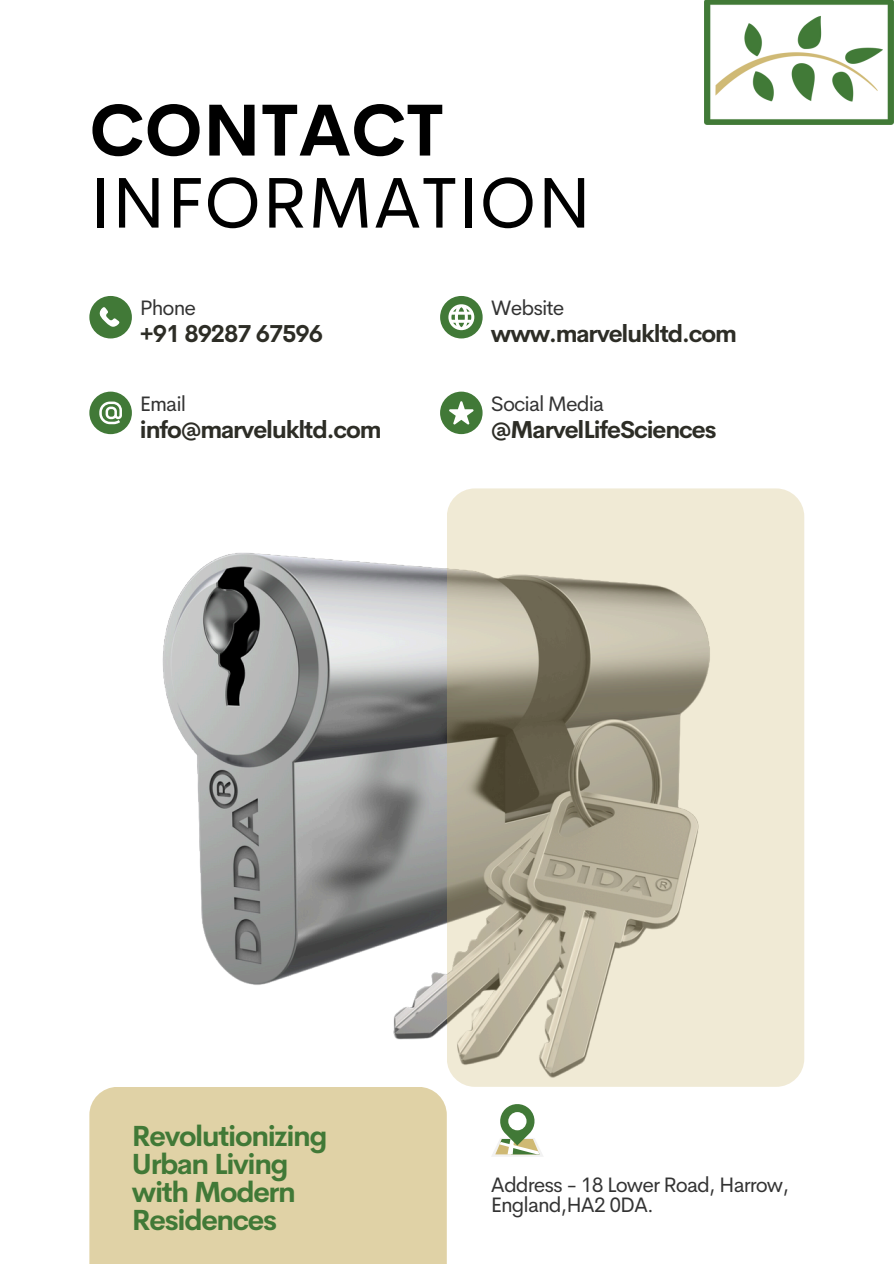
<style>
.page{position:relative;width:894px;height:1264px;background:#fff}
.page>*{position:absolute;margin:0;border:0;box-sizing:border-box;transform-origin:0 0}
.t1{font:72px/72px "Cerebri Sans";color:#000}
.t2{font:700 28.5px/28.2px "Cerebri Sans";letter-spacing:-.045em;color:#417937}
.t3{font:700 24px "Cerebri Sans";letter-spacing:-.045em;color:#2d2d26}
.t4{font:21px/20.2px "Cerebri Sans";letter-spacing:-.045em;color:#333}
.s1{font-weight:700}
</style>
<div class="page">
<img style="left:162px;top:540px;width:643px;height:547px">
<svg style="left:446px;top:488px;width:358px;height:598px;background:#cbc5b0"></svg>
<div style="left:89px;top:1086px;width:357px;height:177px;background:#e0d2a6"></div>
<svg style="left:440px;top:391px;width:42px;height:43px"></svg>
<svg style="left:440px;top:296px;width:42px;height:42px"></svg>
<svg style="left:89px;top:296px;width:43px;height:42px"></svg>
<svg style="left:89px;top:391px;width:43px;height:43px"></svg>
<img style="left:704px;top:0;width:189px;height:125px">
<svg style="left:492px;top:1104px;width:51px;height:52px"></svg>
<div style="left:508px;top:1112px;width:18px;height:18px;background:#fff;border-radius:50%"></div>
<p class="t1" style="left:89px;top:94px;width:504px"><span class="s1">CONTACT<br></span>INFORMATION</p>
<p class="t4" style="left:140px;top:297px;width:58px">Phone</p>
<h3 class="t3" style="left:140px;top:318px;width:184px">+91 89287 67596</h3>
<h3 class="t4" style="left:140px;top:393px;width:48px">Email</h3>
<p class="t3" style="left:140px;top:413px;width:243px">info@marvelukltd.com</p>
<p class="t4" style="left:491px;top:297px;width:75px">Website</p>
<p class="t3" style="left:491px;top:318px;width:247px">www.marvelukltd.com</p>
<p class="t4" style="left:491px;top:393px;width:115px">Social Media</p>
<p class="t3" style="left:491px;top:413px;width:227px">@MarvelLifeSciences</p>
<p class="t2" style="left:132px;top:1121px;width:197px">Revolutionizing<br>Urban Living with Modern<br>Residences</p>
<h3 class="t4" style="left:491px;top:1173px;width:299px">Address - 18 Lower Road, Harrow,<br>England,HA2 0DA.</h3>
</div>
